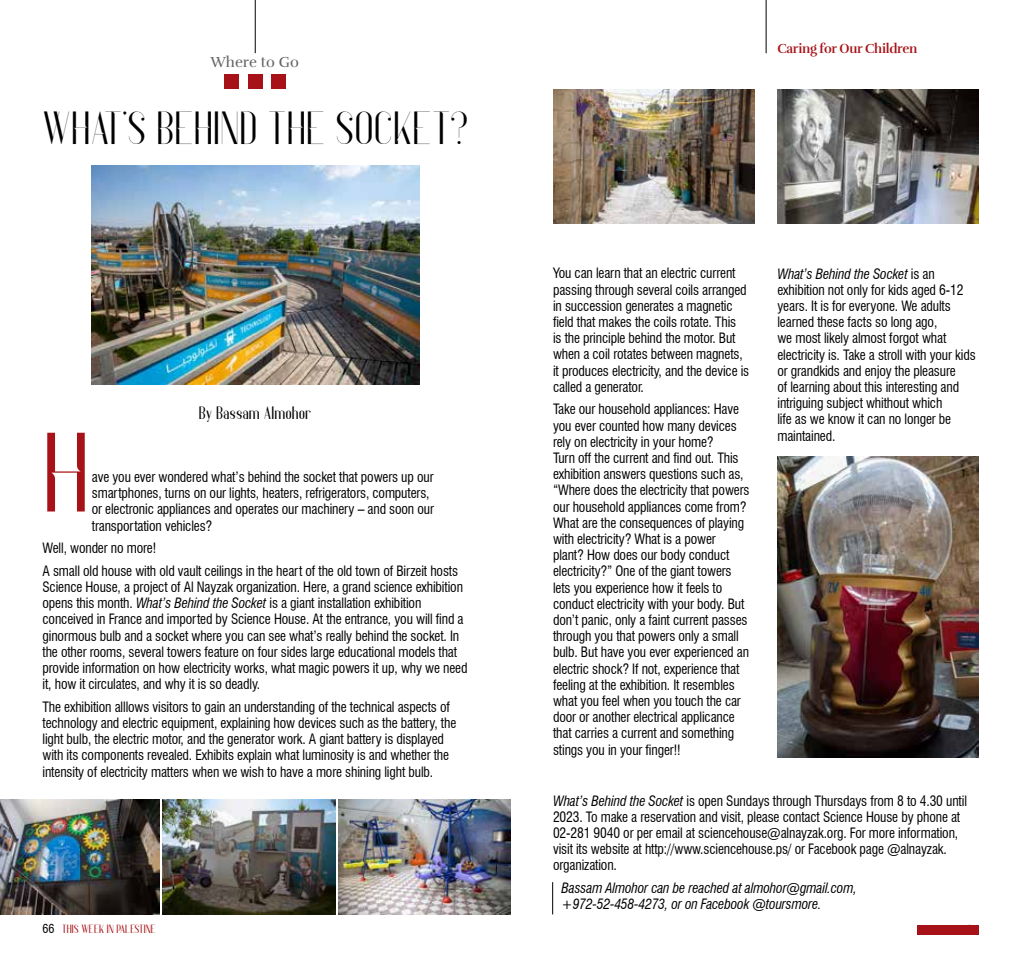
<style>
.page{position:relative;width:1021px;height:957px;background:#fff}
.page>*{position:absolute;margin:0;border:0;box-sizing:border-box;transform-origin:0 0}
.t1{font:112.5px "Anteric";color:#a61217}
.t2{font:300 46.5px "Anteric";color:#000}
.t3{font:700 18px "Anteric";color:#000}
.t4{font:15px "Rufina";color:#636466}
.t5{font:condensed 13.95px/16.2px "Swiss 721 BT";letter-spacing:-.01em;color:#000}
.t6{font:italic condensed 13.95px/16.2px "Swiss 721 BT";letter-spacing:-.01em;color:#000}
.t7{font:700 13.5px "Rufina";letter-spacing:-.02em;color:#a61217;scale:.96 1}
.t8{font:700 12px "Anteric";color:#a61217}
.s1{font-style:italic}
.s2{font-family:"Swiss 721 BT";font-weight:400;font-stretch:condensed;color:#000}
</style>
<div class="page">
<hr style="left:765px;top:0;width:1px;height:53px;background:#000">
<div style="left:248px;top:74px;width:15px;height:15px;background:#a61217"></div>
<div style="left:224px;top:74px;width:15px;height:15px;background:#a61217"></div>
<div style="left:271px;top:74px;width:15px;height:15px;background:#a61217"></div>
<hr style="left:255px;top:0;width:1px;height:53px;background:#000">
<div style="left:916px;top:925px;width:62px;height:9px;background:#a61217"></div>
<img style="left:92px;top:166px;width:327px;height:218px">
<img style="left:0;top:799px;width:160px;height:115px">
<img style="left:338px;top:799px;width:172px;height:115px">
<img style="left:163px;top:799px;width:172px;height:115px">
<img style="left:777px;top:89px;width:201px;height:134px">
<img style="left:553px;top:89px;width:201px;height:134px">
<img style="left:777px;top:456px;width:201px;height:302px">
<hr style="left:552px;top:882px;width:1px;height:32px;background:#000">
<p class="t4" style="left:210px;top:53px;width:90px">Where to Go</p>
<h2 class="t2" style="left:42px;top:106px;width:427px">WHAT’S BEHIND THE SOCKET?</h2>
<p class="t3" style="left:199px;top:404px;width:114px">By Bassam Almohor</p>
<h1 class="t1" style="left:43px;top:432px;width:49px">H</h1>
<p class="t5" style="left:92px;top:469px;width:343px">ave you ever wondered what’s behind the socket that powers up our smartphones, turns on our lights, heaters, refrigerators, computers, or electronic appliances and operates our machinery – and soon our transportation vehicles?</p>
<p class="t5" style="left:43px;top:537px;width:417px;line-height:22.5px">Well, wonder no more!<br>A small old house with old vault ceilings in the heart of the old town of Birzeit hosts</p>
<p class="t5" style="left:43px;top:579px;width:426px">Science House, a project of Al Nayzak organization. Here, a grand science exhibition opens this month. <span class="s1">What’s Behind the Socket</span> is a giant installation exhibition conceived in France and imported by Science House. At the entrance, you will find a ginormous bulb and a socket where you can see what’s really behind the socket. In the other rooms, several towers feature on four sides large educational models that provide information on how electricity works, what magic powers it up, why we need it, how it circulates, and why it is so deadly.</p>
<p class="t5" style="left:43px;top:698px;width:415px">The exhibition alllows visitors to gain an understanding of the technical aspects of technology and electric equipment, explaining how devices such as the battery, the light bulb, the electric motor, and the generator work. A giant battery is displayed with its components revealed. Exhibits explain what luminosity is and whether the intensity of electricity matters when we wish to have a more shining light bulb.</p>
<p class="t8" style="left:43px;top:922px;width:115px"><span class="s2">66</span> THIS WEEK IN PALESTINE</p>
<p class="t7" style="left:777px;top:40px;width:147px">Caring for Our Children</p>
<p class="t5" style="left:553px;top:265px;width:198px">You can learn that an electric current passing through several coils arranged in succession generates a magnetic field that makes the coils rotate. This<br>is the principle behind the motor. But when a coil rotates between magnets, it produces electricity, and the device is called a generator.</p>
<p class="t5" style="left:553px;top:401px;width:198px">Take our household appliances: Have you ever counted how many devices rely on electricity in your home?<br>Turn off the current and find out. This exhibition answers questions such as, “Where does the electricity that powers our household appliances come from?<br>What are the consequences of playing with electricity? What is a power plant? How does our body conduct electricity?” One of the giant towers lets you experience how it feels to conduct electricity with your body. But don’t panic, only a faint current passes through you that powers only a small bulb. But have you ever experienced an electric shock? If not, experience that feeling at the exhibition. It resembles what you feel when you touch the car door or another electrical applicance that carries a current and something stings you in your finger!!</p>
<p class="t5" style="left:777px;top:265px;width:200px"><span class="s1">What’s Behind the Socket</span> is an exhibition not only for kids aged 6-12 years. It is for everyone. We adults learned these facts so long ago,<br>we most likely almost forgot what electricity is. Take a stroll with your kids or grandkids and enjoy the pleasure<br>of learning about this interesting and intriguing subject whithout which<br>life as we know it can no longer be maintained.</p>
<p class="t5" style="left:553px;top:792px;width:415px"><span class="s1">What’s Behind the Socket</span> is open Sundays through Thursdays from 8 to 4.30 until 2023. To make a reservation and visit, please contact Science House by phone at 02-281 9040 or per email at sciencehouse@alnayzak.org. For more information, visit its website at http://www.sciencehouse.ps/ or Facebook page @alnayzak. organization.</p>
<p class="t6" style="left:561px;top:879px;width:297px">Bassam Almohor can be reached at almohor@gmail.com, +972-52-458-4273, or on Facebook @toursmore.</p>
</div>
